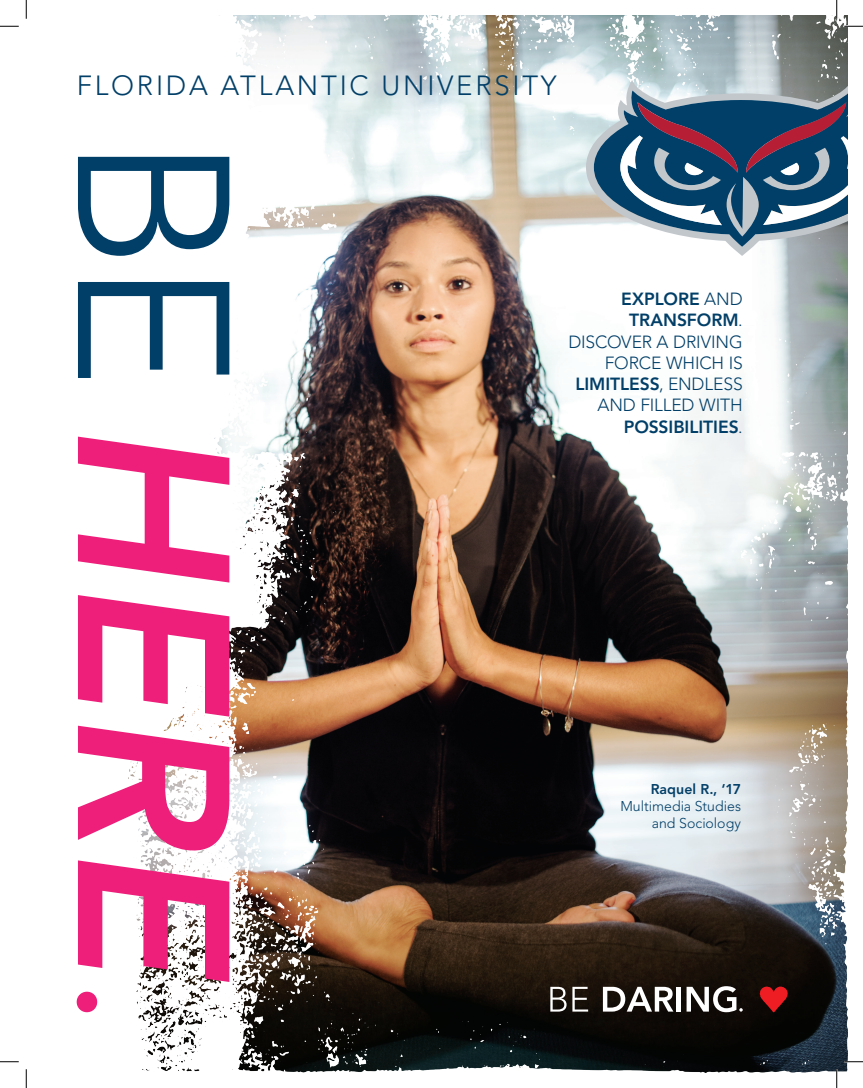
<style>
.page{position:relative;width:863px;height:1088px;background:#fff}
.page>*{position:absolute;margin:0;border:0;box-sizing:border-box;transform-origin:0 0}
.t1{font:300 27.5px "Avenir";letter-spacing:.1em;color:#023f68}
.t2{font:300 17.5px/21.2px "Avenir";letter-spacing:-.01em;color:#023f68;text-align:right}
.t3{font:300 14.12px/17.1px "Avenir";color:#023f68;text-align:right}
.t4{font:800 14.12px "Avenir";letter-spacing:.005em;color:#023f68}
.s1{font-weight:800}
</style>
<div class="page">
<img style="left:129px;top:15px;width:719px;height:1057px">
<svg style="left:586px;top:80px;width:261px;height:176px"></svg>
<svg style="left:594px;top:90px;width:253px;height:157px"></svg>
<svg style="left:620px;top:102px;width:227px;height:134px"></svg>
<svg style="left:78px;top:157px;width:151px;height:99px"></svg>
<svg style="left:78px;top:282px;width:151px;height:96px"></svg>
<svg style="left:78px;top:436px;width:151px;height:146px"></svg>
<svg style="left:78px;top:595px;width:151px;height:121px"></svg>
<svg style="left:78px;top:725px;width:151px;height:129px"></svg>
<svg style="left:78px;top:860px;width:151px;height:122px"></svg>
<div style="left:77px;top:991px;width:20px;height:21px;background:#ee1e7b;border-radius:50%"></div>
<svg style="left:759px;top:986px;width:28px;height:26px"></svg>
<svg style="left:550px;top:986px;width:16px;height:25px"></svg>
<svg style="left:572px;top:986px;width:16px;height:25px"></svg>
<svg style="left:603px;top:986px;width:70px;height:25px"></svg>
<div style="left:676px;top:986px;width:5px;height:25px;background:#fff"></div>
<svg style="left:686px;top:986px;width:56px;height:26px"></svg>
<svg style="left:0;top:25px;width:19px;height:2px"></svg>
<svg style="left:844px;top:25px;width:18px;height:2px"></svg>
<svg style="left:0;top:1061px;width:19px;height:1px"></svg>
<svg style="left:844px;top:1060px;width:18px;height:2px"></svg>
<svg style="left:25px;top:0;width:2px;height:19px"></svg>
<svg style="left:25px;top:1069px;width:2px;height:19px"></svg>
<svg style="left:835px;top:0;width:2px;height:19px"></svg>
<svg style="left:835px;top:1069px;width:2px;height:19px"></svg>
<h1 class="t1" style="left:77px;top:69px;width:481px">FLORIDA ATLANTIC UNIVERSITY</h1>
<p class="t2" style="left:568px;top:288px;width:176px"><span class="s1">EXPLORE</span> AND<br><span class="s1">TRANSFORM</span>.<br>DISCOVER A DRIVING<br>FORCE WHICH IS<br><span class="s1">LIMITLESS</span>, ENDLESS<br>AND FILLED WITH<br><span class="s1">POSSIBILITIES</span>.</p>
<p class="t4" style="left:650px;top:780px;width:92px">Raquel R., ‘17</p>
<p class="t3" style="left:620px;top:797px;width:122px">Multimedia Studies and Sociology</p>
</div>
